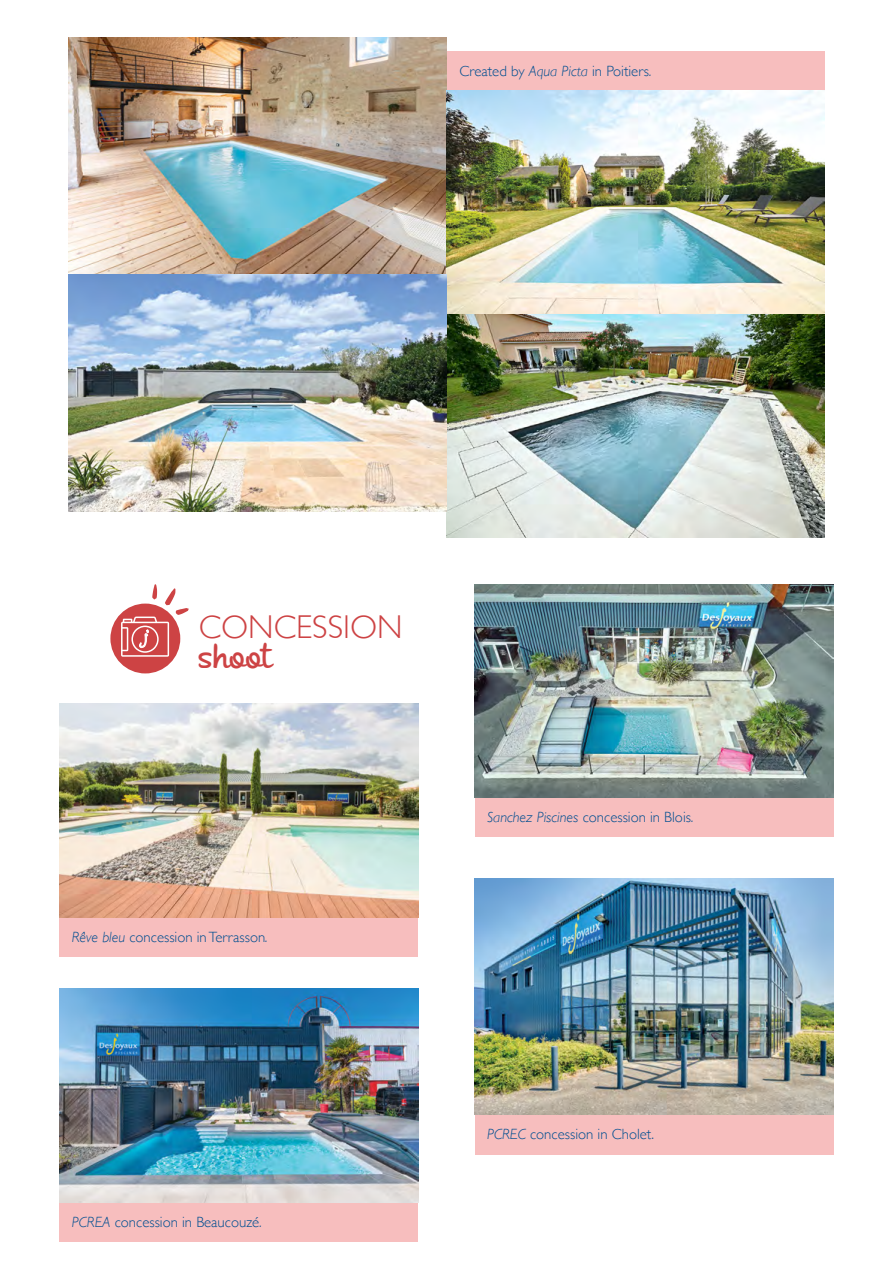
<style>
.page{position:relative;width:893px;height:1263px;background:#fff}
.page>*{position:absolute;margin:0;border:0;box-sizing:border-box;transform-origin:0 0}
.t1{font:300 33px "Gill Sans";color:#cd4344}
.t2{font:700 33px "Andrea II Script Upright";letter-spacing:-.01em;color:#cd4344}
.t3{font:300 14.85px "Gill Sans";color:#004f91}
.s1{font-style:italic}
</style>
<div class="page">
<div style="left:446px;top:51px;width:379px;height:40px;background:#f7bebe"></div>
<img style="left:68px;top:38px;width:378px;height:473px">
<img style="left:446px;top:91px;width:379px;height:446px">
<div style="left:110px;top:604px;width:70px;height:69px;background:#cd4344;border-radius:50%"></div>
<svg style="left:121px;top:584px;width:68px;height:73px"></svg>
<div style="left:60px;top:917px;width:358px;height:40px;background:#f7bebe"></div>
<div style="left:60px;top:1202px;width:358px;height:40px;background:#f7bebe"></div>
<div style="left:475px;top:797px;width:358px;height:40px;background:#f7bebe"></div>
<div style="left:475px;top:1115px;width:358px;height:39px;background:#f7bebe"></div>
<img style="left:60px;top:704px;width:358px;height:213px">
<img style="left:60px;top:989px;width:358px;height:213px">
<img style="left:475px;top:584px;width:358px;height:213px">
<img style="left:475px;top:878px;width:358px;height:237px">
<p class="t3" style="left:459px;top:59px;width:194px">Created by <span class="s1">Aqua Picta</span> in Poitiers<span class="s1">.</span></p>
<h1 class="t1" style="left:199px;top:601px;width:205px">CONCESSION</h1>
<h1 class="t2" style="left:199px;top:636px;width:76px">shoot</h1>
<p class="t3" style="left:72px;top:925px;width:197px"><span class="s1">Rêve bleu</span> concession in Terrasson<span class="s1">.</span></p>
<p class="t3" style="left:72px;top:1210px;width:191px"><span class="s1">PCREA</span> concession in Beaucouzé<span class="s1">.</span></p>
<p class="t3" style="left:487px;top:805px;width:208px"><span class="s1">Sanchez Piscines</span> concession in Blois<span class="s1">.</span></p>
<p class="t3" style="left:487px;top:1123px;width:168px"><span class="s1">PCREC</span> concession in Cholet.</p>
</div>
